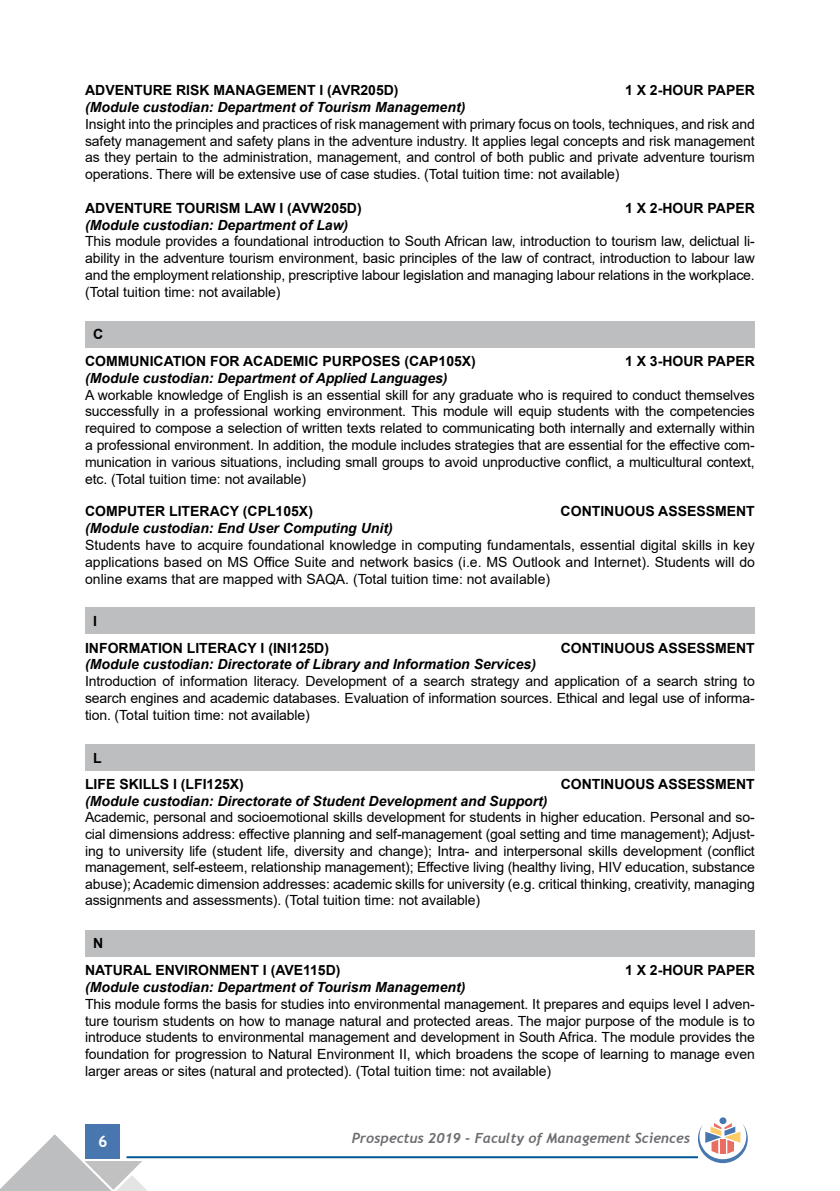
<style>
.page{position:relative;width:840px;height:1191px;background:#fff}
.page>*{position:absolute;margin:0;border:0;box-sizing:border-box;transform-origin:0 0}
.t1{font:700 16px "Trebuchet MS";color:#fff}
.t2{font:14px/16.8px "Arial";letter-spacing:-.01em;color:#000;text-align:justify}
.t3{font:italic 700 14px "Arial";color:#000}
.t4{font:700 14px/26.8px "Arial";color:#000}
.t5{font:italic 700 14px "Trebuchet";color:#6d6e71}
</style>
<div class="page">
<div style="left:86px;top:1124px;width:34px;height:34px;background:#4777ae"></div>
<hr style="left:126px;top:1156px;width:571px;height:2px;background:#005596">
<svg style="left:0;top:1134px;width:148px;height:57px"></svg>
<div style="left:719px;top:1117px;width:7px;height:7px;background:#4777ae;border-radius:50%"></div>
<svg style="left:697px;top:1123px;width:50px;height:40px"></svg>
<div style="left:85px;top:321px;width:669px;height:26px;background:#bcbec0"></div>
<div style="left:85px;top:607px;width:669px;height:27px;background:#bcbec0"></div>
<div style="left:85px;top:744px;width:669px;height:27px;background:#bcbec0"></div>
<div style="left:85px;top:930px;width:669px;height:26px;background:#bcbec0"></div>
<p class="t4" style="left:85px;top:77px;width:315px">ADVENTURE RISK MANAGEMENT I (AVR205D)</p>
<p class="t4" style="left:624px;top:77px;width:131px">1 X 2-HOUR PAPER</p>
<p class="t3" style="left:85px;top:98px;width:381px">(Module custodian: Department of Tourism Management)</p>
<p class="t2" style="left:85px;top:115px;width:671px">Insight into the principles and practices of risk management with primary focus on tools, techniques, and risk and safety management and safety plans in the adventure industry. It applies legal concepts and risk management as they pertain to the administration, management, and control of both public and private adventure tourism operations. There will be extensive use of case studies. (Total tuition time: not available)</p>
<p class="t4" style="left:85px;top:195px;width:278px">ADVENTURE TOURISM LAW I (AVW205D)</p>
<p class="t4" style="left:624px;top:195px;width:131px">1 X 2-HOUR PAPER</p>
<p class="t3" style="left:85px;top:215px;width:264px">(Module custodian: Department of Law)</p>
<p class="t2" style="left:85px;top:233px;width:670px">This module provides a foundational introduction to South African law, introduction to tourism law, delictual li&shy;ability in the adventure tourism environment, basic principles of the law of contract, introduction to labour law and the employment relationship, prescriptive labour legislation and managing labour relations in the workplace. (Total tuition time: not available)</p>
<p class="t4" style="left:85px;top:321px;width:392px;text-indent:8px">C<br>COMMUNICATION FOR ACADEMIC PURPOSES (CAP105X)</p>
<p class="t4" style="left:624px;top:348px;width:131px">1 X 3-HOUR PAPER</p>
<p class="t3" style="left:85px;top:368px;width:363px">(Module custodian: Department of Applied Languages)</p>
<p class="t2" style="left:85px;top:386px;width:671px">A workable knowledge of English is an essential skill for any graduate who is required to conduct themselves successfully in a professional working environment. This module will equip students with the competencies required to compose a selection of written texts related to communicating both internally and externally within a professional environment. In addition, the module includes strategies that are essential for the effective com&shy;munication in various situations, including small groups to avoid unproductive conflict, a multicultural context, etc. (Total tuition time: not available)</p>
<p class="t4" style="left:85px;top:498px;width:229px">COMPUTER LITERACY (CPL105X)</p>
<p class="t4" style="left:560px;top:498px;width:195px">CONTINUOUS ASSESSMENT</p>
<p class="t3" style="left:85px;top:519px;width:309px">(Module custodian: End User Computing Unit)</p>
<p class="t2" style="left:85px;top:536px;width:671px">Students have to acquire foundational knowledge in computing fundamentals, essential digital skills in key applications based on MS Office Suite and network basics (i.e. MS Outlook and Internet). Students will do online exams that are mapped with SAQA. (Total tuition time: not available)</p>
<p class="t4" style="left:85px;top:607px;width:245px;text-indent:8px">I<br>INFORMATION LITERACY I (INI125D)</p>
<p class="t4" style="left:560px;top:634px;width:195px">CONTINUOUS ASSESSMENT</p>
<p class="t3" style="left:85px;top:655px;width:452px">(Module custodian: Directorate of Library and Information Services)</p>
<p class="t2" style="left:85px;top:673px;width:671px">Introduction of information literacy. Development of a search strategy and application of a search string to search engines and academic databases. Evaluation of information sources. Ethical and legal use of informa&shy;tion. (Total tuition time: not available)</p>
<p class="t4" style="left:85px;top:745px;width:160px;text-indent:8px">L<br>LIFE SKILLS I (LFI125X)</p>
<p class="t4" style="left:560px;top:771px;width:195px">CONTINUOUS ASSESSMENT</p>
<p class="t3" style="left:85px;top:791px;width:464px">(Module custodian: Directorate of Student Development and Support)</p>
<p class="t2" style="left:85px;top:809px;width:671px">Academic, personal and socioemotional skills development for students in higher education. Personal and so&shy;cial dimensions address: effective planning and self-management (goal setting and time management); Adjust&shy;ing to university life (student life, diversity and change); Intra- and interpersonal skills development (conflict management, self-esteem, relationship management); Effective living (healthy living, HIV education, substance abuse); Academic dimension addresses: academic skills for university (e.g. critical thinking, creativity, managing assignments and assessments). (Total tuition time: not available)</p>
<p class="t4" style="left:85px;top:930px;width:257px;text-indent:8px">N<br>NATURAL ENVIRONMENT I (AVE115D)</p>
<p class="t4" style="left:624px;top:957px;width:131px">1 X 2-HOUR PAPER</p>
<p class="t3" style="left:85px;top:977px;width:381px">(Module custodian: Department of Tourism Management)</p>
<p class="t2" style="left:85px;top:995px;width:671px">This module forms the basis for studies into environmental management. It prepares and equips level I adven&shy;ture tourism students on how to manage natural and protected areas. The major purpose of the module is to introduce students to environmental management and development in South Africa. The module provides the foundation for progression to Natural Environment II, which broadens the scope of learning to manage even larger areas or sites (natural and protected). (Total tuition time: not available)</p>
<p class="t1" style="left:98px;top:1131px;width:11px">6</p>
<p class="t5" style="left:351px;top:1129px;width:340px">Prospectus 2019 - Faculty of Management Sciences</p>
</div>
